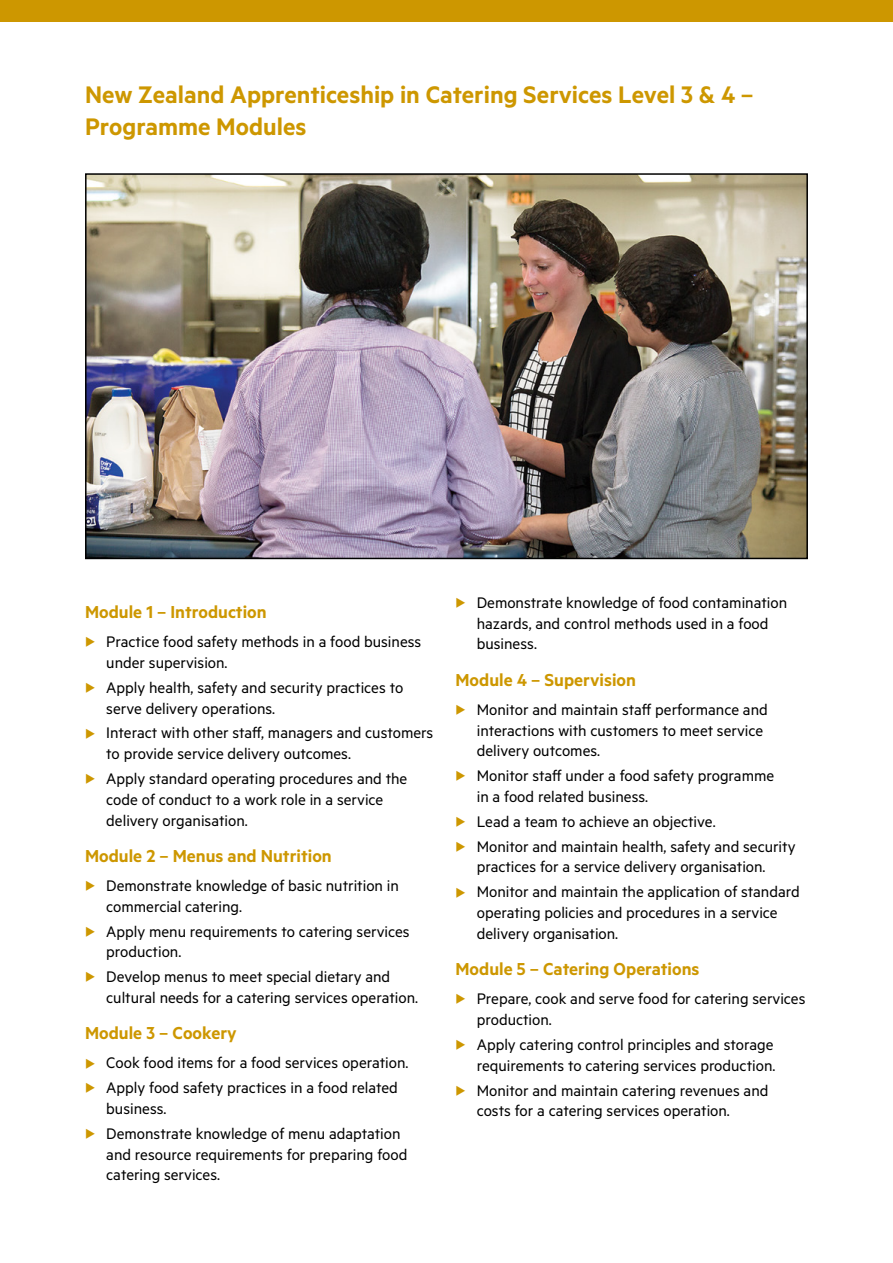
<style>
.page{position:relative;width:893px;height:1263px;background:#fff}
.page>*{position:absolute;margin:0;border:0;box-sizing:border-box;transform-origin:0 0}
.t1{font:600 27px/32.4px "Metric";color:#cd9700}
.t2{font:600 19.5px "Metric";color:#cd9700}
.t3{font:17.25px/20.7px "Metric";color:#000}
.s1{color:#cd9700}
</style>
<div class="page">
<img style="left:88px;top:176px;width:717px;height:380px">
<div style="left:85px;top:173px;width:723px;height:386px;border:2px solid #000"></div>
<div style="left:0;top:0;width:893px;height:21px;background:#cd9700"></div>
<h1 class="t1" style="left:85px;top:77px;width:670px">New Zealand Apprenticeship in Catering Services Level 3 &amp; 4 –<br>Programme Modules</h1>
<p class="t2" style="left:85px;top:600px;width:183px">Module 1 – Introduction</p>
<p class="t3" style="left:106px;top:631px;width:317px;text-indent:-21px"><span class="s1">◆</span> Practice food safety methods in a food business under supervision.</p>
<p class="t3" style="left:106px;top:676px;width:298px;text-indent:-21px"><span class="s1">◆</span> Apply health, safety and security practices to serve delivery operations.</p>
<p class="t3" style="left:106px;top:722px;width:329px;text-indent:-21px"><span class="s1">◆</span> Interact with other staff, managers and customers to provide service delivery outcomes.</p>
<p class="t3" style="left:106px;top:768px;width:303px;text-indent:-21px"><span class="s1">◆</span> Apply standard operating procedures and the code of conduct to a work role in a service delivery organisation.</p>
<p class="t2" style="left:85px;top:844px;width:248px">Module 2 – Menus and Nutrition</p>
<p class="t3" style="left:106px;top:874px;width:294px;text-indent:-21px"><span class="s1">◆</span> Demonstrate knowledge of basic nutrition in commercial catering.</p>
<p class="t3" style="left:106px;top:920px;width:305px;text-indent:-21px"><span class="s1">◆</span> Apply menu requirements to catering services production.</p>
<p class="t3" style="left:106px;top:966px;width:313px;text-indent:-21px"><span class="s1">◆</span> Develop menus to meet special dietary and cultural needs for a catering services operation.</p>
<p class="t2" style="left:85px;top:1021px;width:153px">Module 3 – Cookery</p>
<p class="t3" style="left:85px;top:1052px;width:325px"><span class="s1">◆</span> Cook food items for a food services operation.</p>
<p class="t3" style="left:106px;top:1077px;width:293px;text-indent:-21px"><span class="s1">◆</span> Apply food safety practices in a food related business.</p>
<p class="t3" style="left:106px;top:1122px;width:303px;text-indent:-21px"><span class="s1">◆</span> Demonstrate knowledge of menu adaptation and resource requirements for preparing food catering services.</p>
<p class="t3" style="left:477px;top:592px;width:312px;text-indent:-21px"><span class="s1">◆</span> Demonstrate knowledge of food contamination hazards, and control methods used in a food business.</p>
<p class="t2" style="left:455px;top:668px;width:182px">Module 4 – Supervision</p>
<p class="t3" style="left:477px;top:698px;width:292px;text-indent:-21px"><span class="s1">◆</span> Monitor and maintain staff performance and interactions with customers to meet service delivery outcomes.</p>
<p class="t3" style="left:477px;top:765px;width:299px;text-indent:-21px"><span class="s1">◆</span> Monitor staff under a food safety programme in a food related business.</p>
<p class="t3" style="left:455px;top:810px;width:262px"><span class="s1">◆</span> Lead a team to achieve an objective.</p>
<p class="t3" style="left:455px;top:835px;width:342px;text-align:center"><span class="s1">◆</span> Monitor and maintain health, safety and security practices for a service delivery organisation.</p>
<p class="t3" style="left:477px;top:881px;width:325px;text-indent:-21px"><span class="s1">◆</span> Monitor and maintain the application of standard operating policies and procedures in a service delivery organisation.</p>
<p class="t2" style="left:455px;top:957px;width:245px">Module 5 – Catering Operations</p>
<p class="t3" style="left:477px;top:988px;width:330px;text-indent:-21px"><span class="s1">◆</span> Prepare, cook and serve food for catering services production.</p>
<p class="t3" style="left:455px;top:1033px;width:321px;text-align:right"><span class="s1">◆</span> Apply catering control principles and storage requirements to catering services production.</p>
<p class="t3" style="left:477px;top:1079px;width:293px;text-indent:-21px"><span class="s1">◆</span> Monitor and maintain catering revenues and costs for a catering services operation.</p>
</div>
